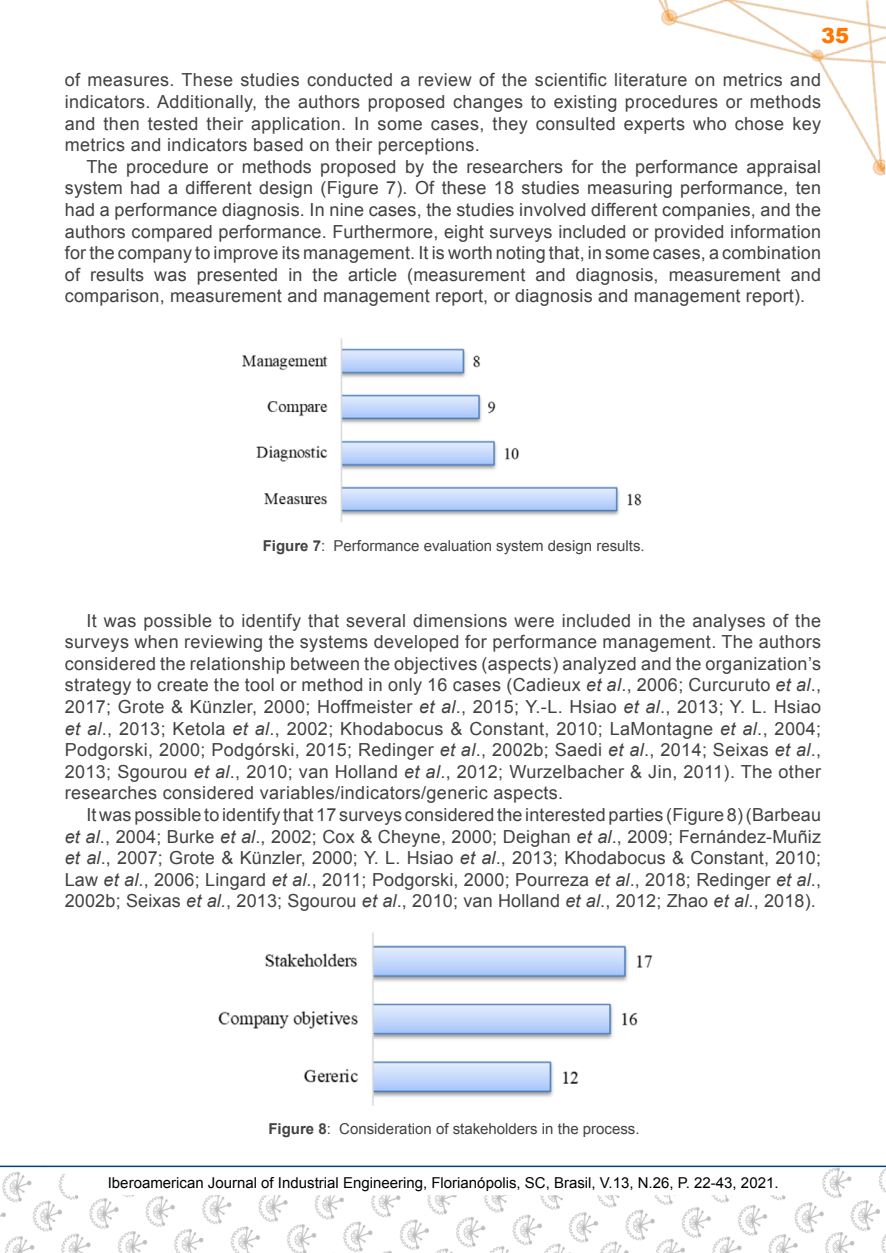
<style>
.page{position:relative;width:886px;height:1253px;background:#fff}
.page>*{position:absolute;margin:0;border:0;box-sizing:border-box;transform-origin:0 0}
.t1{font:900 21px "Arial";color:#f70}
.t2{font:18px/21.6px "Arial";letter-spacing:.015em;color:#434141;text-align:justify}
.t3{font:15px "Arial";color:#434141}
.t4{font:15px "Arial";color:#000}
.s1{font-weight:700}
.s2{font-style:italic}
</style>
<div class="page">
<img style="left:658px;top:0;width:228px;height:176px">
<img style="left:0;top:1167px;width:886px;height:86px">
<div style="left:65px;top:1165px;width:756px;height:30px;background:#fff;border:2px solid #fff"></div>
<hr style="left:0;top:1165px;width:886px;height:2px;background:#003e89">
<img style="left:218px;top:932px;width:435px;height:174px">
<img style="left:242px;top:338px;width:400px;height:184px">
<p class="t1" style="left:821px;top:20px;width:30px">35</p>
<p class="t2" style="left:65px;top:69px;width:757px">of measures. These studies conducted a review of the scientific literature on metrics and indicators. Additionally, the authors proposed changes to existing procedures or methods and then tested their application. In some cases, they consulted experts who chose key metrics and indicators based on their perceptions.</p>
<p class="t2" style="left:65px;top:156px;width:757px;text-indent:22px">The procedure or methods proposed by the researchers for the performance appraisal system had a different design (Figure 7). Of these 18 studies measuring performance, ten had a performance diagnosis. In nine cases, the studies involved different companies, and the authors compared performance. Furthermore, eight surveys included or provided information for the company to improve its management. It is worth noting that, in some cases, a combination of results was presented in the article (measurement and diagnosis, measurement and comparison, measurement and management report, or diagnosis and management report).</p>
<p class="t3" style="left:263px;top:535px;width:383px"><span class="s1">Figure 7</span>: Performance evaluation system design results.</p>
<p class="t2" style="left:65px;top:609px;width:757px;text-indent:22px">It was possible to identify that several dimensions were included in the analyses of the surveys when reviewing the systems developed for performance management. The authors considered the relationship between the objectives (aspects) analyzed and the organization’s strategy to create the tool or method in only 16 cases (Cadieux <span class="s2">et al</span>., 2006; Curcuruto <span class="s2">et al</span>., 2017; Grote &amp; Künzler, 2000; Hoffmeister <span class="s2">et al</span>., 2015; Y.-L. Hsiao <span class="s2">et al</span>., 2013; Y. L. Hsiao <span class="s2">et al</span>., 2013; Ketola <span class="s2">et al</span>., 2002; Khodabocus &amp; Constant, 2010; LaMontagne <span class="s2">et al</span>., 2004; Podgorski, 2000; Podgórski, 2015; Redinger <span class="s2">et al</span>., 2002b; Saedi <span class="s2">et al</span>., 2014; Seixas <span class="s2">et al</span>., 2013; Sgourou <span class="s2">et al</span>., 2010; van Holland <span class="s2">et al</span>., 2012; Wurzelbacher &amp; Jin, 2011). The other researches considered variables/indicators/generic aspects.</p>
<p class="t2" style="left:65px;top:804px;width:757px;text-indent:22px">It was possible to identify that 17 surveys considered the interested parties (Figure 8) (Barbeau <span class="s2">et al</span>., 2004; Burke <span class="s2">et al</span>., 2002; Cox &amp; Cheyne, 2000; Deighan <span class="s2">et al</span>., 2009; Fernández-Muñiz <span class="s2">et al</span>., 2007; Grote &amp; Künzler, 2000; Y. L. Hsiao <span class="s2">et al</span>., 2013; Khodabocus &amp; Constant, 2010; Law <span class="s2">et al</span>., 2006; Lingard <span class="s2">et al</span>., 2011; Podgorski, 2000; Pourreza <span class="s2">et al</span>., 2018; Redinger <span class="s2">et al</span>., 2002b; Seixas <span class="s2">et al.</span>, 2013; Sgourou <span class="s2">et al</span>., 2010; van Holland <span class="s2">et al</span>., 2012; Zhao <span class="s2">et al</span>., 2018).</p>
<p class="t3" style="left:268px;top:1119px;width:372px"><span class="s1">Figure 8</span>: Consideration of stakeholders in the process.</p>
<p class="t4" style="left:108px;top:1173px;width:672px">Iberoamerican Journal of Industrial Engineering, Florianópolis, SC, Brasil, V.13, N.26, P. 22-43, 2021.</p>
</div>
